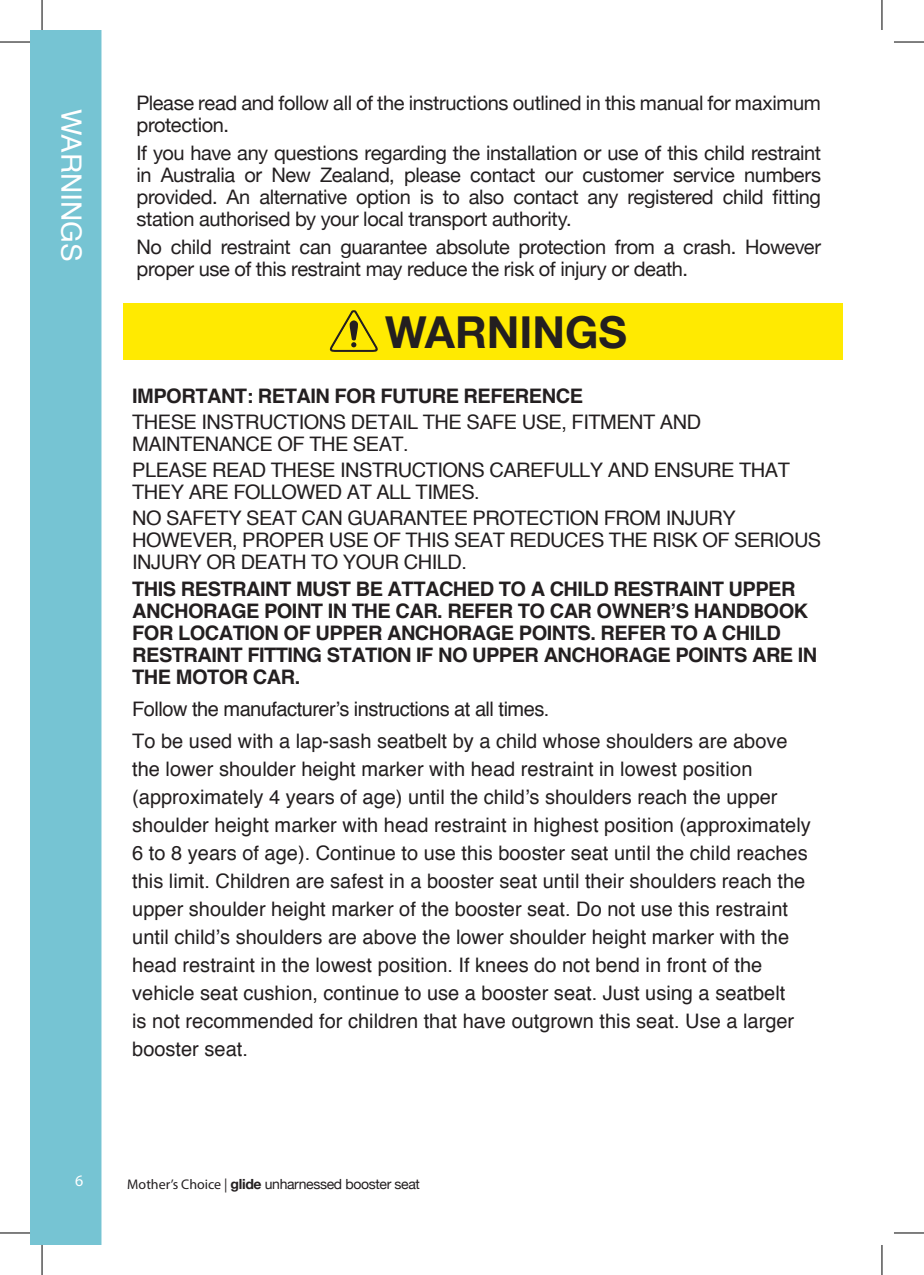
<style>
.page{position:relative;width:924px;height:1275px;background:#fff}
.page>*{position:absolute;margin:0;border:0;box-sizing:border-box;transform-origin:0 0}
.t1{font:700 44px "Helvetica Neue";color:#231f20}
.t2{font:28px "Helvetica";color:#fff}
.t3{font:20px/28px "Helvetica";color:#231f20}
.t4{font:20px/22px "Helvetica Neue";letter-spacing:-.02em;color:#231f20}
.t5{font:20px/22px "Helvetica";letter-spacing:-.025em;color:#231f20}
.t6{font:700 20px/22px "Helvetica";letter-spacing:-.025em;color:#231f20}
.t7{font:16px "Myriad Pro";color:#fff}
.t8{font:14px "Helvetica Neue";letter-spacing:-.025em;color:#231f20}
.s1{font-family:"Myriad Pro"}
.s2{font-weight:700}
</style>
<div class="page">
<div style="left:31px;top:31px;width:71px;height:1213px;background:#76c4d3"></div>
<div style="left:123px;top:304px;width:718px;height:56px;background:#ffea01"></div>
<svg style="left:329px;top:310px;width:49px;height:42px"></svg>
<hr style="left:0;top:42px;width:30px;height:1px;background:#000">
<hr style="left:893px;top:42px;width:30px;height:1px;background:#000">
<hr style="left:0;top:1232px;width:30px;height:1px;background:#000">
<hr style="left:893px;top:1232px;width:30px;height:1px;background:#000">
<hr style="left:42px;top:0;width:1px;height:30px;background:#000">
<hr style="left:42px;top:1245px;width:1px;height:30px;background:#000">
<hr style="left:881px;top:0;width:1px;height:30px;background:#000">
<hr style="left:881px;top:1245px;width:1px;height:30px;background:#000">
<p class="t2" style="left:95px;top:109px;width:154px;rotate:90deg">WARNINGS</p>
<p class="t4" style="left:136px;top:93px;width:685px">Please read and follow all of the instructions outlined in this manual for maximum protection.</p>
<p class="t4" style="left:136px;top:143px;width:685px;text-align:justify">If you have any questions regarding the installation or use of this child restraint in Australia or New Zealand, please contact our customer service numbers provided. An alternative option is to also contact any registered child fitting station authorised by your local transport authority.</p>
<p class="t4" style="left:136px;top:237px;width:685px">No child restraint can guarantee absolute protection from a crash. However proper use of this restraint may reduce the risk of injury or death.</p>
<p class="t1" style="left:385px;top:298px;width:243px">WARNINGS</p>
<p class="t6" style="left:132px;top:383px;width:452px">IMPORTANT: RETAIN FOR FUTURE REFERENCE</p>
<p class="t5" style="left:132px;top:410px;width:570px">THESE INSTRUCTIONS DETAIL THE SAFE USE, FITMENT AND<br>MAINTENANCE OF THE SEAT.</p>
<p class="t5" style="left:132px;top:458px;width:659px">PLEASE READ THESE INSTRUCTIONS CAREFULLY AND ENSURE THAT<br>THEY ARE FOLLOWED AT ALL TIMES.</p>
<p class="t5" style="left:132px;top:507px;width:690px">NO SAFETY SEAT CAN GUARANTEE PROTECTION FROM INJURY<br>HOWEVER, PROPER USE OF THIS SEAT REDUCES THE RISK OF SERIOUS<br>INJURY OR DEATH TO YOUR CHILD.</p>
<p class="t6" style="left:132px;top:576px;width:686px">THIS RESTRAINT MUST BE ATTACHED TO A CHILD RESTRAINT UPPER ANCHORAGE POINT IN THE CAR. REFER TO CAR OWNER’S HANDBOOK FOR LOCATION OF UPPER ANCHORAGE POINTS. REFER TO A CHILD RESTRAINT FITTING STATION IF NO UPPER ANCHORAGE POINTS ARE IN THE MOTOR CAR.</p>
<p class="t5" style="left:132px;top:697px;width:418px">Follow the manufacturer’s instructions at all times.</p>
<p class="t3" style="left:132px;top:726px;width:679px">To be used with a lap-sash seatbelt by a child whose shoulders are above the lower shoulder height marker with head restraint in lowest position (approximately 4 years of age) until the child’s shoulders reach the upper shoulder height marker with head restraint in highest position (approximately 6 to 8 years of age). Continue to use this booster seat until the child reaches this limit. Children are safest in a booster seat until their shoulders reach the upper shoulder height marker of the booster seat. Do not use this restraint until child’s shoulders are above the lower shoulder height marker with the head restraint in the lowest position. If knees do not bend in front of the vehicle seat cushion, continue to use a booster seat. Just using a seatbelt<br>is not recommended for children that have outgrown this seat. Use a larger booster seat.</p>
<p class="t7" style="left:75px;top:1170px;width:10px">6</p>
<p class="t8" style="left:127px;top:1173px;width:294px"><span class="s1">Mother’s Choice |</span> <span class="s2">glide</span> unharnessed booster seat</p>
</div>
